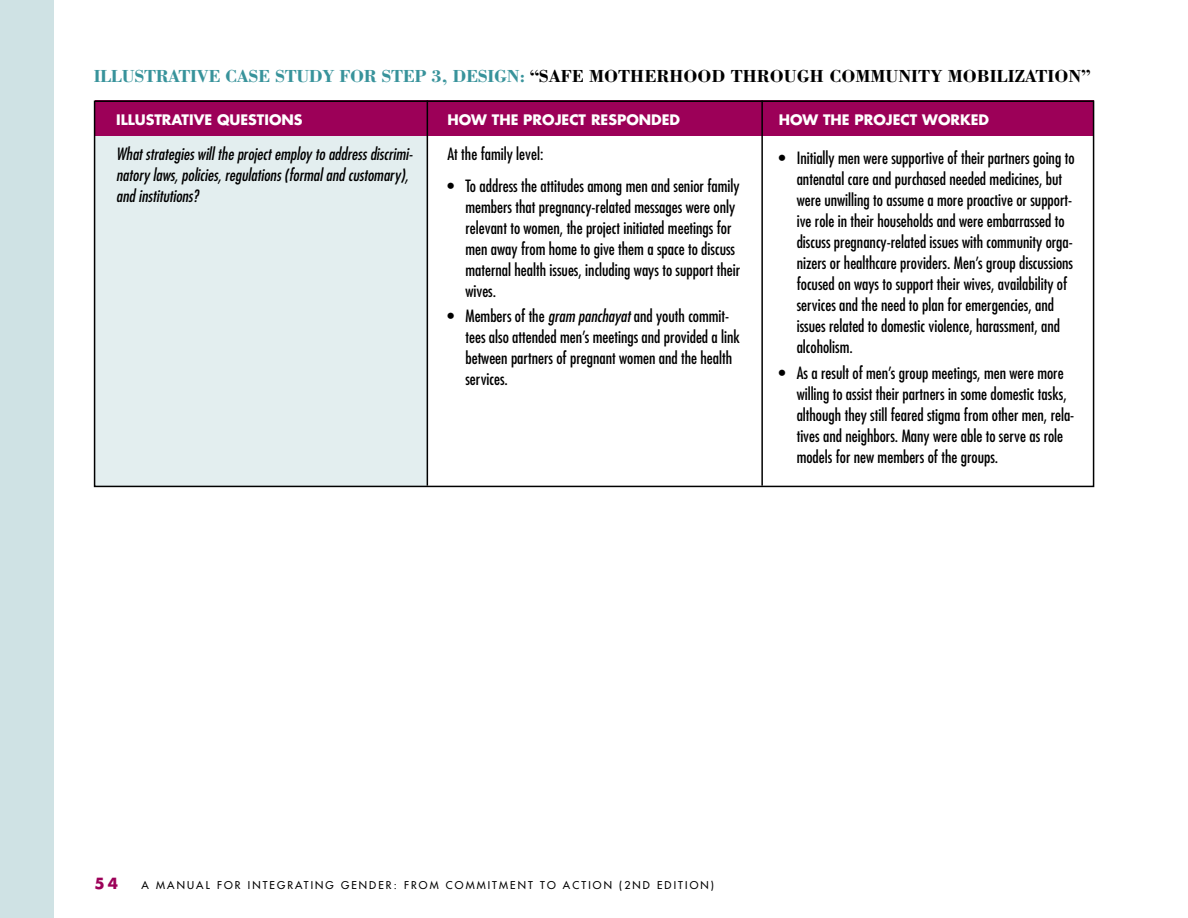
<style>
.page{position:relative;width:1188px;height:918px;background:#fff}
.page>*{position:absolute;margin:0;border:0;box-sizing:border-box;transform-origin:0 0}
.t1{font:700 18px "Bodoni";color:#000}
.t2{font:700 18px "Bodoni";letter-spacing:-.02em;color:#38939b}
.t3{font:condensed 16.5px/21px "Futura";color:#000}
.t4{font:italic condensed 16.5px/21px "Futura";color:#000}
.t5{font:700 15px "Futura";color:#9c0058}
.t6{font:700 14.1px "Futura";color:#fff}
.t7{font:10.5px "Futura";letter-spacing:.2em;color:#000}
.s1{color:#38939b}
.s2{font-style:italic}
</style>
<div class="page">
<div style="left:0;top:0;width:54px;height:918px;background:#cfe2e4"></div>
<div style="left:94px;top:118px;width:333px;height:369px;background:#e3eeef"></div>
<div style="left:95px;top:100px;width:999px;height:36px;background:#9c0058"></div>
<div style="left:94px;top:100px;width:1000px;height:387px;border:2px solid #000"></div>
<hr style="left:427px;top:100px;width:1px;height:386px;background:#000">
<hr style="left:761px;top:100px;width:2px;height:386px;background:#000">
<p class="t2" style="left:94px;top:65px;width:371px">ILLUSTRATIVE CASE STUDY FOR STEP 3, DES</p>
<p class="t1" style="left:488px;top:65px;width:605px"><span class="s1">IGN:</span> “SAFE MOTHERHOOD THROUGH COMMUNITY MOBILIZATION”</p>
<p class="t6" style="left:116px;top:111px;width:14px">ILLUSTRATIVE</p>
<p class="t6" style="left:217px;top:111px;width:23px">QUESTIONS</p>
<p class="t4" style="left:116px;top:143px;width:298px">What strategies will the project employ to address discrimi&shy;natory laws, policies, regulations (formal and customary), and institutions?</p>
<p class="t6" style="left:447px;top:111px;width:27px">HOW</p>
<p class="t6" style="left:492px;top:111px;width:10px">THE</p>
<p class="t6" style="left:523px;top:111px;width:20px">PROJECT</p>
<p class="t6" style="left:591px;top:111px;width:21px">RESPONDED</p>
<p class="t3" style="left:447px;top:143px;width:97px">At the family level:</p>
<p class="t3" style="left:465px;top:175px;width:276px;text-indent:-18px">• To address the attitudes among men and senior family members that pregnancy-related messages were only relevant to women, the project initiated meetings for men away from home to give them a space to discuss maternal health issues, including ways to support their wives.</p>
<p class="t3" style="left:465px;top:306px;width:276px;text-indent:-18px">• Members of the <span class="s2">gram panchayat</span> and youth commit&shy;tees also attended men’s meetings and provided a link between partners of pregnant women and the health services.</p>
<p class="t6" style="left:779px;top:111px;width:27px">HOW</p>
<p class="t6" style="left:823px;top:111px;width:10px">THE</p>
<p class="t6" style="left:855px;top:111px;width:20px">PROJECT</p>
<p class="t6" style="left:922px;top:111px;width:27px">WORKED</p>
<p class="t3" style="left:797px;top:148px;width:279px;text-indent:-18px">• Initially men were supportive of their partners going to antenatal care and purchased needed medicines, but were unwilling to assume a more proactive or support&shy;ive role in their households and were embarrassed to discuss pregnancy-related issues with community orga&shy;nizers or healthcare providers. Men’s group discussions focused on ways to support their wives, availability of services and the need to plan for emergencies, and issues related to domestic violence, harassment, and alcoholism.</p>
<p class="t3" style="left:797px;top:362px;width:279px;text-indent:-18px">• As a result of men’s group meetings, men were more willing to assist their partners in some domestic tasks, although they still feared stigma from other men, rela&shy;tives and neighbors. Many were able to serve as role models for new members of the groups.</p>
<p class="t5" style="left:94px;top:874px;width:25px">54</p>
<p class="t7" style="left:142px;top:879px;width:63px">A MA NUAL</p>
<p class="t7" style="left:217px;top:879px;width:498px">F OR I NTEGRATING GENDER: FROM COMMITMENT TO AC TION (2ND ED ITION)</p>
</div>
